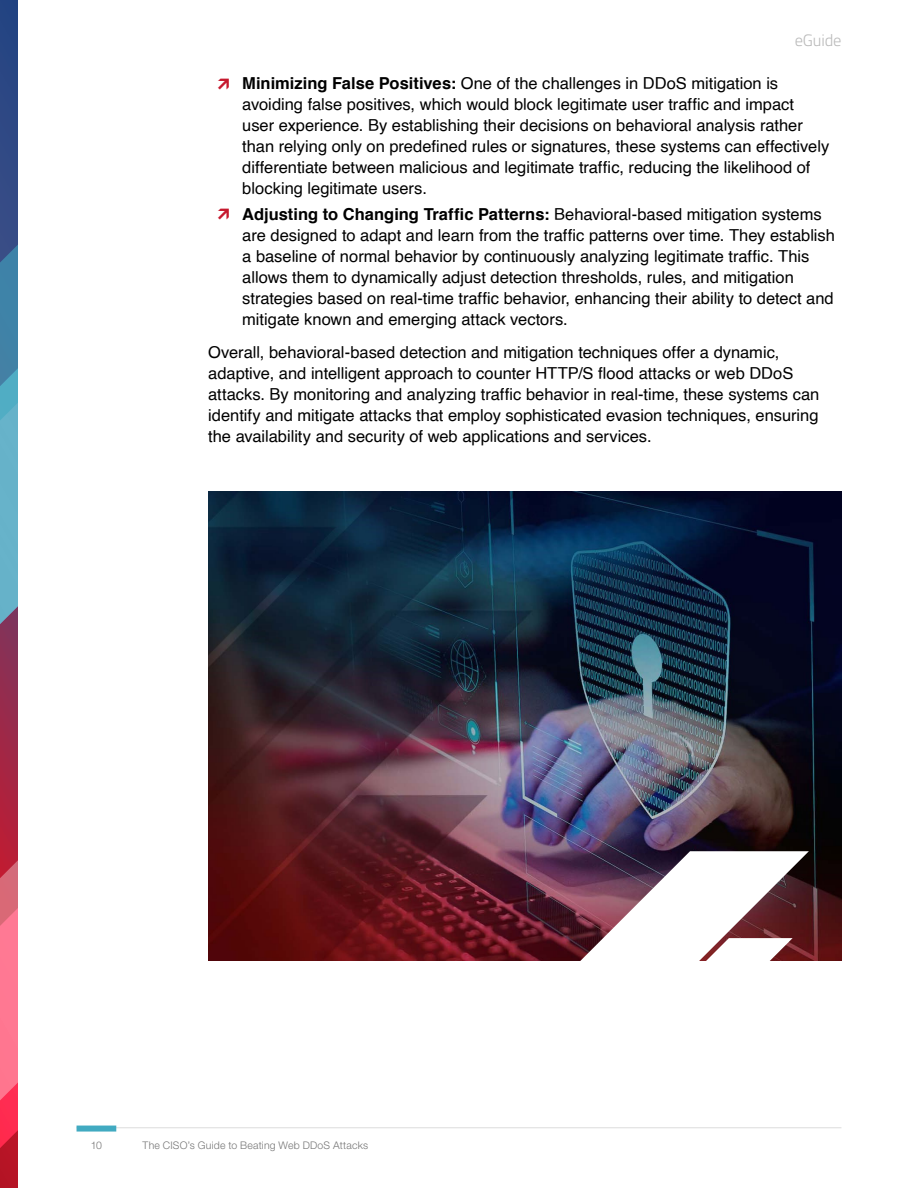
<style>
.page{position:relative;width:918px;height:1188px;background:#fff}
.page>*{position:absolute;margin:0;border:0;box-sizing:border-box;transform-origin:0 0}
.t1{font:16.5px/21px "Helvetica";color:#000}
.t2{font:300 16.5px "Titillium Web";letter-spacing:-.01em;color:#bababa}
.t3{font:300 10.5px "Helvetica Neue";letter-spacing:.02em;color:#767676}
.s1{font-weight:700}
</style>
<div class="page">
<img style="left:208px;top:492px;width:633px;height:468px">
<hr style="left:77px;top:1127px;width:764px;height:1px;background:#dcdcdc">
<div style="left:77px;top:1126px;width:39px;height:6px;background:#41aac1"></div>
<svg style="left:0;top:0;width:17px;height:1188px;background:#856184"></svg>
<svg style="left:561px;top:851px;width:248px;height:110px"></svg>
<p class="t2" style="left:795px;top:29px;width:48px">eGuide</p>
<p class="t1" style="left:242px;top:73px;width:588px"><span class="s1">Minimizing False Positives:</span> One of the challenges in DDoS mitigation is avoiding false positives, which would block legitimate user traffic and impact user experience. By establishing their decisions on behavioral analysis rather than relying only on predefined rules or signatures, these systems can effectively differentiate between malicious and legitimate traffic, reducing the likelihood of blocking legitimate users.</p>
<p class="t1" style="left:242px;top:204px;width:594px"><span class="s1">Adjusting to Changing Traffic Patterns:</span> Behavioral-based mitigation systems are designed to adapt and learn from the traffic patterns over time. They establish a baseline of normal behavior by continuously analyzing legitimate traffic. This allows them to dynamically adjust detection thresholds, rules, and mitigation strategies based on real-time traffic behavior, enhancing their ability to detect and mitigate known and emerging attack vectors.</p>
<p class="t1" style="left:208px;top:343px;width:613px">Overall, behavioral-based detection and mitigation techniques offer a dynamic, adaptive, and intelligent approach to counter HTTP/S flood attacks or web DDoS attacks. By monitoring and analyzing traffic behavior in real-time, these systems can identify and mitigate attacks that employ sophisticated evasion techniques, ensuring the availability and security of web applications and services.</p>
<p class="t3" style="left:91px;top:1139px;width:13px">10</p>
<p class="t3" style="left:143px;top:1139px;width:227px">The CISO’s Guide to Beating Web DDoS Attacks</p>
</div>
